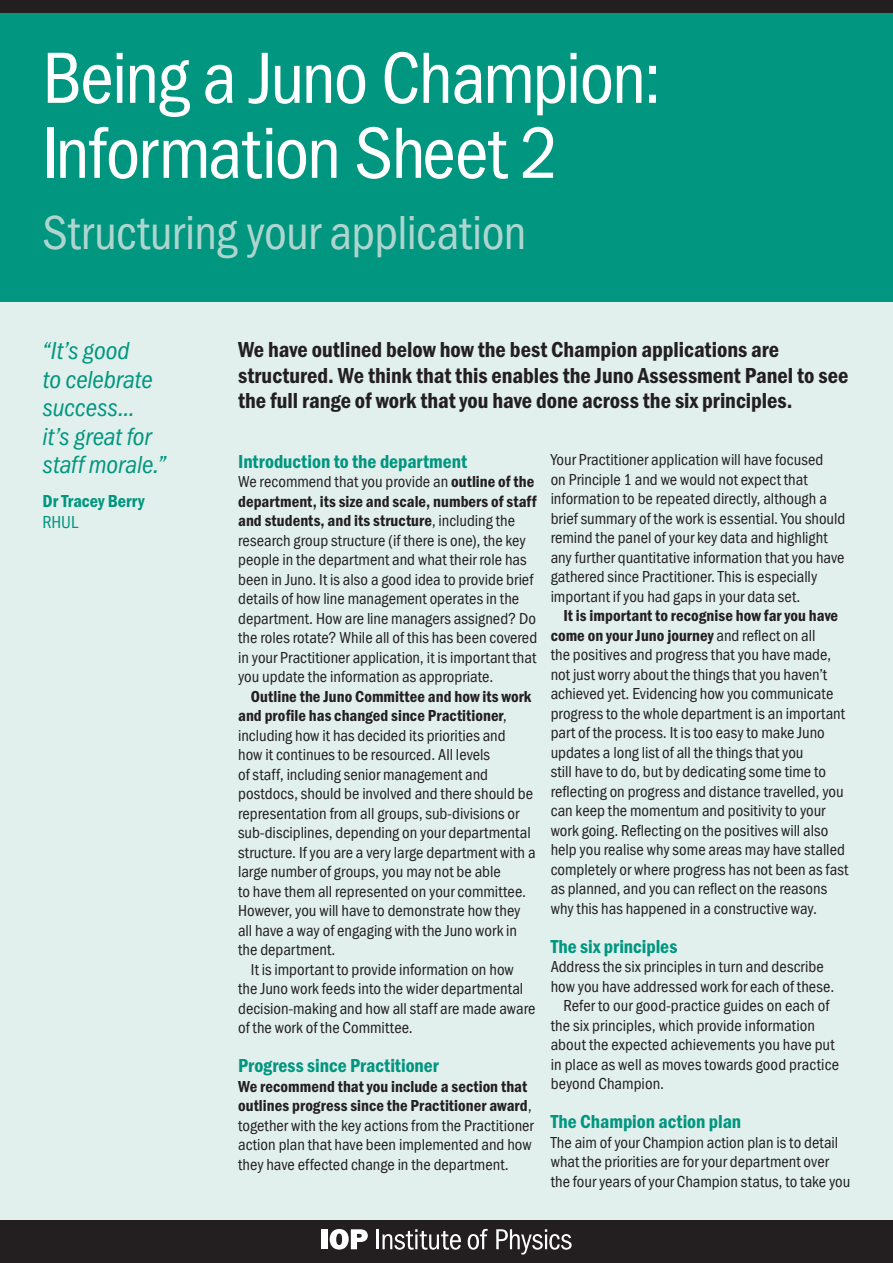
<style>
.page{position:relative;width:893px;height:1263px;background:#fff}
.page>*{position:absolute;margin:0;border:0;box-sizing:border-box;transform-origin:0 0}
.t1{font:75px/75px "Franklin Got Cd Io P";letter-spacing:-.03em;color:#fff}
.t2{font:49.5px "Franklin Got Cd Io P";letter-spacing:-.01em;color:#afd5d0}
.t3{font:italic 25.5px/28.5px "Franklin Got Cd Io P";letter-spacing:-.005em;color:#00967f}
.t4{font:600 22.5px/25.5px "Franklin Got Cd Io P";color:#231f20}
.t5{font:600 19.5px "Franklin Got Cd Io P";color:#00967f}
.t6{font:600 18px "Franklin Got Cd Io P";color:#00967f}
.t7{font:18px "Franklin Got Cd Io P";color:#00967f}
.t8{font:16.5px/19.5px "Franklin Got Cd Io P";color:#231f20}
.s1{font-weight:600}
</style>
<div class="page">
<div style="left:0;top:234px;width:893px;height:997px;background:#e1efed"></div>
<div style="left:0;top:0;width:893px;height:302px;background:#00967f"></div>
<div style="left:0;top:0;width:893px;height:13px;background:#231f20"></div>
<div style="left:0;top:1220px;width:893px;height:43px;background:#231f20"></div>
<div style="left:321px;top:1229px;width:6px;height:20px;background:#fff"></div>
<svg style="left:330px;top:1229px;width:38px;height:20px"></svg>
<hr style="left:376px;top:1229px;width:3px;height:20px;background:#fff">
<svg style="left:382px;top:1229px;width:79px;height:21px"></svg>
<svg style="left:468px;top:1229px;width:20px;height:21px"></svg>
<svg style="left:496px;top:1229px;width:76px;height:25px"></svg>
<h1 class="t1" style="left:43px;top:41px;width:620px">Being a Juno Champion:<br>Information Sheet 2</h1>
<h2 class="t2" style="left:43px;top:205px;width:486px">Structuring your application</h2>
<h3 class="t3" style="left:43px;top:337px;width:125px">“It’s good<br>to celebrate success... it’s great for staff morale.”</h3>
<p class="t6" style="left:43px;top:491px;width:104px">Dr Tracey Berry</p>
<p class="t7" style="left:43px;top:512px;width:37px">RHUL</p>
<h3 class="t4" style="left:238px;top:337px;width:612px">We have outlined below how the best Champion applications are structured. We think that this enables the Juno Assessment Panel to see the full range of work that you have done across the six principles.</h3>
<p class="t5" style="left:238px;top:450px;width:230px">Introduction to the department</p>
<p class="t8" style="left:238px;top:472px;width:301px">We recommend that you provide an <span class="s1">outline of the department, its size and scale, numbers of staff and students, and its structure</span>, including the research group structure (if there is one), the key people in the department and what their role has been in Juno. It is also a good idea to provide brief details of how line management operates in the department. How are line managers assigned? Do the roles rotate? While all of this has been covered in your Practitioner application, it is important that you update the information as appropriate.</p>
<p class="t8" style="left:238px;top:686px;width:299px;text-indent:13px"><span class="s1">Outline the Juno Committee and how its work and profile has changed since Practitioner</span>, including how it has decided its priorities and<br>how it continues to be resourced. All levels<br>of staff, including senior management and postdocs, should be involved and there should be representation from all groups, sub-divisions or sub-disciplines, depending on your departmental structure. If you are a very large department with a large number of groups, you may not be able<br>to have them all represented on your committee.<br>However, you will have to demonstrate how they all have a way of engaging with the Juno work in the department.</p>
<p class="t8" style="left:238px;top:959px;width:299px;text-indent:13px">It is important to provide information on how the Juno work feeds into the wider departmental decision-making and how all staff are made aware of the work of the Committee.</p>
<p class="t5" style="left:238px;top:1054px;width:202px">Progress since Practitioner</p>
<p class="t8" style="left:238px;top:1076px;width:297px"><span class="s1">We recommend that you include a section that outlines progress since the Practitioner award</span>, together with the key actions from the Practitioner action plan that have been implemented and how they have effected change in the department.</p>
<p class="t8" style="left:551px;top:450px;width:296px">Your Practitioner application will have focused<br>on Principle 1 and we would not expect that information to be repeated directly, although a brief summary of the work is essential. You should remind the panel of your key data and highlight any further quantitative information that you have gathered since Practitioner. This is especially important if you had gaps in your data set.</p>
<p class="t8" style="left:551px;top:606px;width:299px;text-indent:13px"><span class="s1">It is important to recognise how far you have come on your Juno journey</span> and reflect on all<br>the positives and progress that you have made, not just worry about the things that you haven’t achieved yet. Evidencing how you communicate progress to the whole department is an important part of the process. It is too easy to make Juno updates a long list of all the things that you<br>still have to do, but by dedicating some time to reflecting on progress and distance travelled, you can keep the momentum and positivity to your work going. Reflecting on the positives will also help you realise why some areas may have stalled completely or where progress has not been as fast as planned, and you can reflect on the reasons why this has happened in a constructive way.</p>
<p class="t5" style="left:551px;top:935px;width:128px">The six principles</p>
<p class="t8" style="left:551px;top:957px;width:274px">Address the six principles in turn and describe</p>
<p class="t8" style="left:551px;top:977px;width:285px">how you have addressed work for each of these.</p>
<p class="t8" style="left:563px;top:996px;width:267px">Refer to our good-practice guides on each of</p>
<p class="t8" style="left:551px;top:1016px;width:266px">the six principles, which provide information</p>
<p class="t8" style="left:551px;top:1035px;width:285px">about the expected achievements you have put</p>
<p class="t8" style="left:551px;top:1055px;width:290px">in place as well as moves towards good practice</p>
<p class="t8" style="left:551px;top:1074px;width:115px">beyond Champion.</p>
<p class="t5" style="left:551px;top:1111px;width:192px">The Champion action plan</p>
<p class="t8" style="left:551px;top:1133px;width:301px">The aim of your Champion action plan is to detail what the priorities are for your department over the four years of your Champion status, to take you</p>
</div>
